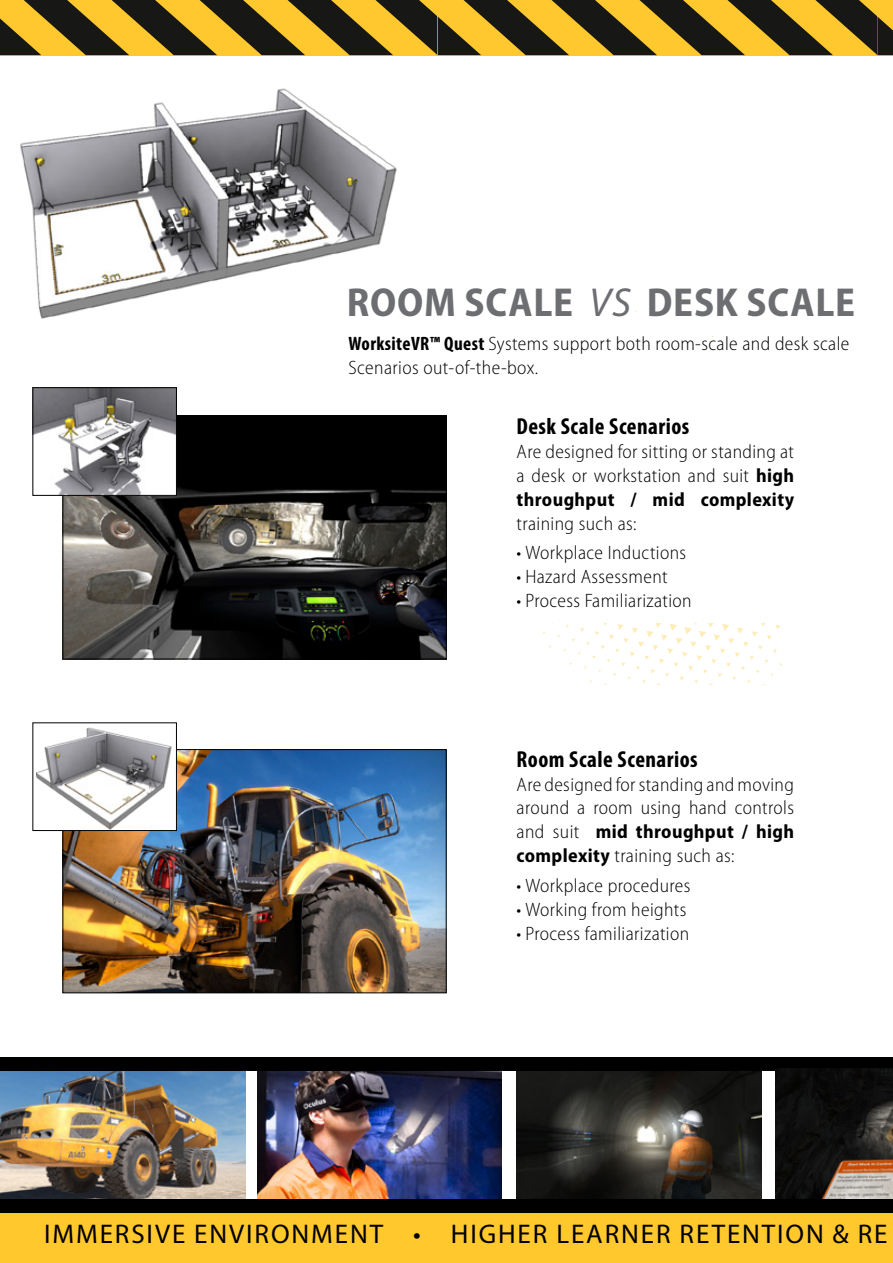
<style>
.page{position:relative;width:893px;height:1263px;background:#fff}
.page>*{position:absolute;margin:0;border:0;box-sizing:border-box;transform-origin:0 0}
.t1{font:700 semi-condensed 40.65px "Myriad Pro";letter-spacing:.02em;color:#6d6e71}
.t2{font:27px "Myriad Pro";letter-spacing:.07em;color:#000}
.t3{font:700 condensed 23.25px "Myriad Pro";letter-spacing:.02em;color:#000}
.t4{font:300 semi-condensed 19.5px/23.9px "Myriad Pro";letter-spacing:.02em;color:#000;text-align:justify}
.s1{font-weight:400;font-style:italic;font-stretch:normal}
.s2{font-weight:700;font-stretch:condensed}
.s3{font-weight:700}
</style>
<div class="page">
<svg style="left:0;top:0;width:893px;height:55px;background:#8c7021"></svg>
<svg style="left:543px;top:623px;width:240px;height:62px"></svg>
<img style="left:0;top:28px;width:402px;height:291px">
<img style="left:64px;top:417px;width:381px;height:240px">
<div style="left:62px;top:415px;width:385px;height:244px;border:1px solid #000"></div>
<img style="left:34px;top:389px;width:141px;height:105px">
<div style="left:32px;top:387px;width:145px;height:109px;border:1px solid #000"></div>
<img style="left:64px;top:751px;width:381px;height:240px">
<div style="left:62px;top:749px;width:385px;height:244px;border:1px solid #000"></div>
<img style="left:36px;top:727px;width:139px;height:102px">
<div style="left:32px;top:722px;width:145px;height:109px;border:1px solid #000"></div>
<img style="left:0;top:1071px;width:245px;height:128px">
<img style="left:258px;top:1071px;width:244px;height:128px">
<img style="left:517px;top:1071px;width:244px;height:128px">
<div style="left:0;top:1057px;width:893px;height:14px;background:#000"></div>
<div style="left:0;top:1212px;width:893px;height:51px;background:#ffc82c"></div>
<img style="left:776px;top:1069px;width:117px;height:130px">
<div style="left:0;top:1199px;width:893px;height:13px;background:#000"></div>
<h1 class="t1" style="left:347px;top:277px;width:510px">ROOM SCALE <span class="s1">VS</span> DESK SCALE</h1>
<p class="t4" style="left:348px;top:332px;width:503px"><span class="s2">WorksiteVR™ Quest</span> Systems support both room-scale and desk scale<br>Scenarios out-of-the-box.</p>
<p class="t3" style="left:517px;top:412px;width:174px">Desk Scale Scenarios</p>
<p class="t4" style="left:517px;top:439px;width:279px">Are designed for sitting or standing at a desk or workstation and suit <span class="s3">high throughput / mid complexity</span></p>
<p class="t4" style="left:517px;top:511px;width:122px">training such as:</p>
<p class="t4" style="left:517px;top:541px;width:171px">• Workplace Inductions</p>
<p class="t4" style="left:517px;top:565px;width:153px">• Hazard Assessment</p>
<p class="t4" style="left:517px;top:589px;width:177px">• Process Familiarization</p>
<p class="t3" style="left:517px;top:744px;width:183px">Room Scale Scenarios</p>
<p class="t4" style="left:517px;top:772px;width:279px">Are designed for standing and moving around a room using hand controls and suit <span class="s3">mid throughput / high complexity</span> training such as:</p>
<p class="t4" style="left:517px;top:874px;width:175px">• Workplace procedures</p>
<p class="t4" style="left:517px;top:897px;width:171px">• Working from heights</p>
<p class="t4" style="left:517px;top:921px;width:174px">• Process familiarization</p>
<h2 class="t2" style="left:44px;top:1218px;width:845px">IMMERSIVE ENVIRONMENT • HIGHER LEARNER RETENTION &amp; RE</h2>
</div>
